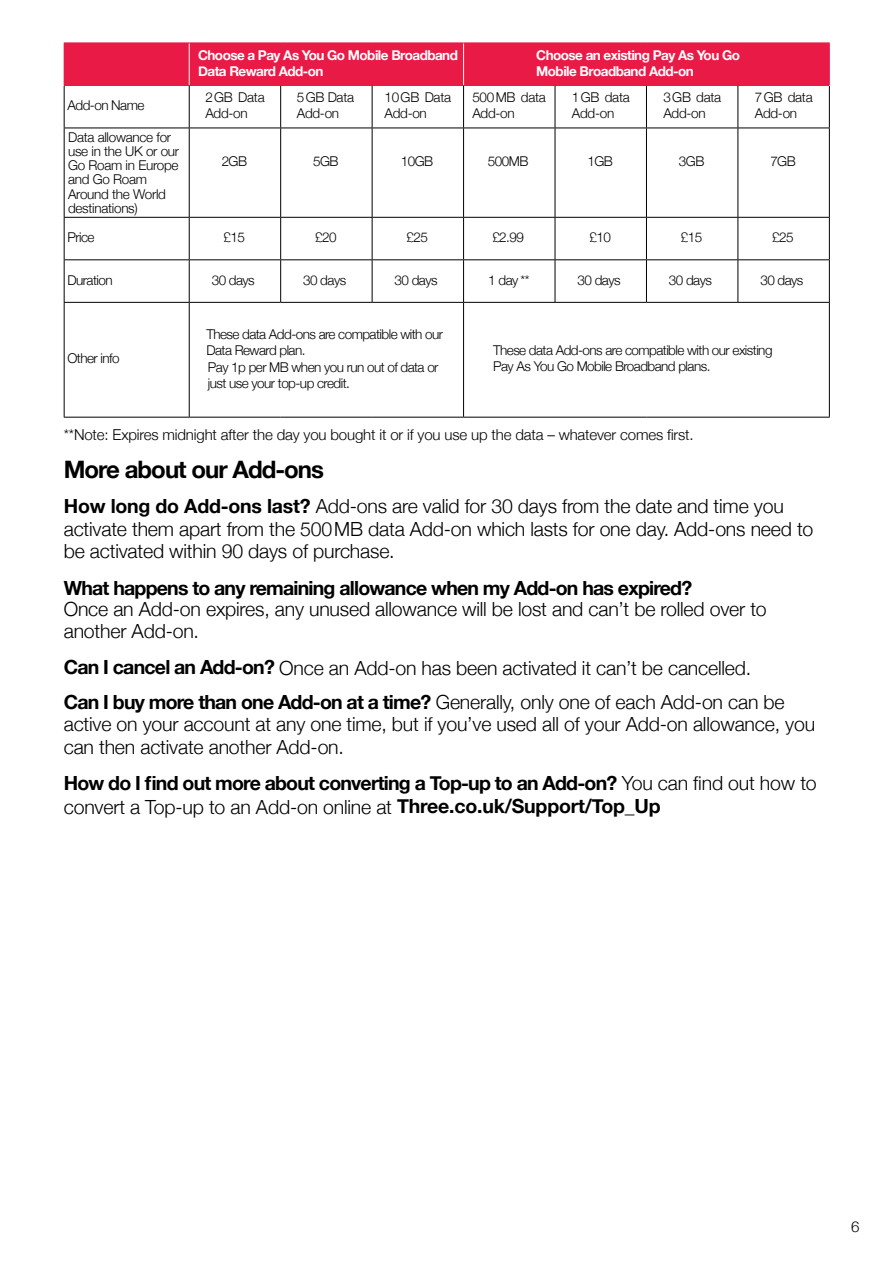
<style>
.page{position:relative;width:893px;height:1263px;background:#fff}
.page>*{position:absolute;margin:0;border:0;box-sizing:border-box;transform-origin:0 0}
.t1{font:700 24px "Helvetica Neue";letter-spacing:-.04em;color:#000}
.t2{font:300 19.5px/22.5px "Helvetica Neue";letter-spacing:-.01em;color:#000}
.t3{font:700 19.5px/23.7px "Helvetica Neue";letter-spacing:-.04em;color:#000}
.t4{font:300 15px "Helvetica Neue";letter-spacing:-.01em;color:#000}
.t5{font:300 13.5px/16.4px "Helvetica Neue";letter-spacing:-.04em;color:#000}
.t6{font:300 13.5px/16.2px "Helvetica Neue";letter-spacing:-.02em;color:#000}
.t7{font:700 13.5px/16.2px "Helvetica Neue";letter-spacing:-.04em;color:#fff}
.s1{font-weight:700}
.s2{font-weight:300}
</style>
<div class="page">
<div style="left:64px;top:43px;width:125px;height:42px;background:#ea1a46"></div>
<div style="left:189px;top:43px;width:275px;height:42px;background:#ea1a46"></div>
<div style="left:464px;top:43px;width:365px;height:42px;background:#ea1a46"></div>
<hr style="left:64px;top:86px;width:1px;height:42px;background:#000">
<hr style="left:189px;top:86px;width:1px;height:42px;background:#000">
<hr style="left:280px;top:86px;width:1px;height:42px;background:#000">
<hr style="left:372px;top:86px;width:1px;height:42px;background:#000">
<hr style="left:463px;top:86px;width:1px;height:42px;background:#000">
<hr style="left:555px;top:86px;width:1px;height:42px;background:#000">
<hr style="left:646px;top:86px;width:1px;height:42px;background:#000">
<hr style="left:737px;top:86px;width:1px;height:42px;background:#000">
<hr style="left:829px;top:86px;width:1px;height:42px;background:#000">
<hr style="left:64px;top:128px;width:1px;height:89px;background:#000">
<hr style="left:189px;top:128px;width:1px;height:89px;background:#000">
<hr style="left:280px;top:128px;width:1px;height:89px;background:#000">
<hr style="left:372px;top:128px;width:1px;height:89px;background:#000">
<hr style="left:463px;top:128px;width:1px;height:89px;background:#000">
<hr style="left:555px;top:128px;width:1px;height:89px;background:#000">
<hr style="left:646px;top:128px;width:1px;height:89px;background:#000">
<hr style="left:737px;top:128px;width:1px;height:89px;background:#000">
<hr style="left:829px;top:128px;width:1px;height:89px;background:#000">
<hr style="left:64px;top:218px;width:1px;height:41px;background:#000">
<hr style="left:189px;top:218px;width:1px;height:41px;background:#000">
<hr style="left:280px;top:218px;width:1px;height:41px;background:#000">
<hr style="left:372px;top:218px;width:1px;height:41px;background:#000">
<hr style="left:463px;top:218px;width:1px;height:41px;background:#000">
<hr style="left:555px;top:218px;width:1px;height:41px;background:#000">
<hr style="left:646px;top:218px;width:1px;height:41px;background:#000">
<hr style="left:737px;top:218px;width:1px;height:41px;background:#000">
<hr style="left:829px;top:218px;width:1px;height:41px;background:#000">
<hr style="left:64px;top:260px;width:1px;height:42px;background:#000">
<hr style="left:189px;top:260px;width:1px;height:42px;background:#000">
<hr style="left:280px;top:260px;width:1px;height:42px;background:#000">
<hr style="left:372px;top:260px;width:1px;height:42px;background:#000">
<hr style="left:463px;top:260px;width:1px;height:42px;background:#000">
<hr style="left:555px;top:260px;width:1px;height:42px;background:#000">
<hr style="left:646px;top:260px;width:1px;height:42px;background:#000">
<hr style="left:737px;top:260px;width:1px;height:42px;background:#000">
<hr style="left:829px;top:260px;width:1px;height:42px;background:#000">
<hr style="left:64px;top:303px;width:1px;height:114px;background:#000">
<hr style="left:189px;top:303px;width:1px;height:114px;background:#000">
<hr style="left:463px;top:303px;width:1px;height:114px;background:#000">
<hr style="left:829px;top:303px;width:1px;height:114px;background:#000">
<hr style="left:64px;top:417px;width:125px;height:1px;background:#000">
<hr style="left:189px;top:417px;width:92px;height:1px;background:#000">
<hr style="left:281px;top:417px;width:91px;height:1px;background:#000">
<hr style="left:372px;top:417px;width:92px;height:1px;background:#000">
<hr style="left:189px;top:43px;width:1px;height:42px;background:#fff">
<hr style="left:463px;top:43px;width:1px;height:42px;background:#fff">
<hr style="left:829px;top:43px;width:1px;height:42px;background:#ea1a46">
<hr style="left:189px;top:43px;width:92px;height:1px;background:#ea1a46">
<hr style="left:372px;top:43px;width:92px;height:1px;background:#ea1a46">
<hr style="left:64px;top:128px;width:125px;height:1px;background:#000">
<hr style="left:189px;top:128px;width:92px;height:1px;background:#000">
<hr style="left:281px;top:128px;width:91px;height:1px;background:#000">
<hr style="left:372px;top:128px;width:92px;height:1px;background:#000">
<hr style="left:464px;top:128px;width:91px;height:1px;background:#000">
<hr style="left:555px;top:128px;width:91px;height:1px;background:#000">
<hr style="left:646px;top:128px;width:92px;height:1px;background:#000">
<hr style="left:738px;top:128px;width:92px;height:1px;background:#000">
<hr style="left:64px;top:217px;width:125px;height:1px;background:#000">
<hr style="left:189px;top:217px;width:92px;height:1px;background:#000">
<hr style="left:281px;top:217px;width:91px;height:1px;background:#000">
<hr style="left:372px;top:217px;width:92px;height:1px;background:#000">
<hr style="left:464px;top:217px;width:91px;height:1px;background:#000">
<hr style="left:555px;top:217px;width:91px;height:1px;background:#000">
<hr style="left:646px;top:217px;width:92px;height:1px;background:#000">
<hr style="left:738px;top:217px;width:92px;height:1px;background:#000">
<hr style="left:64px;top:259px;width:125px;height:1px;background:#000">
<hr style="left:189px;top:259px;width:92px;height:1px;background:#000">
<hr style="left:281px;top:259px;width:91px;height:1px;background:#000">
<hr style="left:372px;top:259px;width:92px;height:1px;background:#000">
<hr style="left:464px;top:259px;width:91px;height:1px;background:#000">
<hr style="left:555px;top:259px;width:91px;height:1px;background:#000">
<hr style="left:646px;top:259px;width:92px;height:1px;background:#000">
<hr style="left:738px;top:259px;width:92px;height:1px;background:#000">
<hr style="left:64px;top:302px;width:125px;height:1px;background:#000">
<hr style="left:189px;top:302px;width:92px;height:1px;background:#000">
<hr style="left:281px;top:302px;width:91px;height:1px;background:#000">
<hr style="left:372px;top:302px;width:92px;height:1px;background:#000">
<hr style="left:464px;top:302px;width:91px;height:1px;background:#000">
<hr style="left:555px;top:302px;width:91px;height:1px;background:#000">
<hr style="left:646px;top:302px;width:92px;height:1px;background:#000">
<hr style="left:738px;top:302px;width:92px;height:1px;background:#000">
<hr style="left:464px;top:417px;width:91px;height:1px;background:#000">
<hr style="left:555px;top:417px;width:91px;height:1px;background:#000">
<hr style="left:646px;top:417px;width:92px;height:1px;background:#000">
<hr style="left:738px;top:417px;width:92px;height:1px;background:#000">
<p class="t7" style="left:198px;top:47px;width:261px">Choose a Pay As You Go Mobile Broadband<br>Data Reward Add-on</p>
<p class="t7" style="left:536px;top:47px;width:205px">Choose an existing Pay As You Go<br>Mobile Broadband Add-on</p>
<p class="t5" style="left:68px;top:96px;width:78px">Add-on Name</p>
<p class="t6" style="left:205px;top:88px;width:61px">2GB Data<br>Add-on</p>
<p class="t6" style="left:297px;top:88px;width:59px">5GB Data<br>Add-on</p>
<p class="t6" style="left:384px;top:88px;width:68px">10GB Data<br>Add-on</p>
<p class="t6" style="left:472px;top:88px;width:75px">500MB data<br>Add-on</p>
<p class="t6" style="left:572px;top:88px;width:59px">1GB data<br>Add-on</p>
<p class="t6" style="left:663px;top:88px;width:59px">3GB data<br>Add-on</p>
<p class="t6" style="left:755px;top:88px;width:59px">7GB data<br>Add-on</p>
<p class="t6" style="left:68px;top:129px;width:113px;line-height:14.2px">Data allowance for use in the UK or our<br>Go Roam in Europe and Go Roam<br>Around the World destinations)</p>
<p class="t5" style="left:222px;top:152px;width:27px">2GB</p>
<p class="t5" style="left:313px;top:152px;width:27px">5GB</p>
<p class="t5" style="left:401px;top:152px;width:34px">10GB</p>
<p class="t5" style="left:488px;top:152px;width:42px">500MB</p>
<p class="t5" style="left:587px;top:152px;width:27px">1GB</p>
<p class="t5" style="left:679px;top:152px;width:27px">3GB</p>
<p class="t5" style="left:770px;top:152px;width:27px">7GB</p>
<p class="t5" style="left:68px;top:228px;width:29px">Price</p>
<p class="t5" style="left:224px;top:228px;width:23px">£15</p>
<p class="t5" style="left:315px;top:228px;width:23px">£20</p>
<p class="t5" style="left:406px;top:228px;width:23px">£25</p>
<p class="t5" style="left:492px;top:228px;width:33px">£2.99</p>
<p class="t5" style="left:589px;top:228px;width:23px">£10</p>
<p class="t5" style="left:681px;top:228px;width:23px">£15</p>
<p class="t5" style="left:772px;top:228px;width:23px">£25</p>
<p class="t5" style="left:67px;top:271px;width:47px">Duration</p>
<p class="t5" style="left:212px;top:271px;width:45px">30 days</p>
<p class="t5" style="left:303px;top:271px;width:45px">30 days</p>
<p class="t5" style="left:395px;top:271px;width:45px">30 days</p>
<p class="t5" style="left:488px;top:271px;width:43px">1 day **</p>
<p class="t5" style="left:577px;top:271px;width:45px">30 days</p>
<p class="t5" style="left:669px;top:271px;width:45px">30 days</p>
<p class="t5" style="left:760px;top:271px;width:45px">30 days</p>
<p class="t5" style="left:67px;top:349px;width:54px">Other info</p>
<p class="t5" style="left:206px;top:325px;width:238px">These data Add-ons are compatible with our<br>Data Reward plan.<br>Pay 1p per MB when you run out of data or just use your top-up credit.</p>
<p class="t5" style="left:493px;top:341px;width:281px">These data Add-ons are compatible with our existing<br>Pay As You Go Mobile Broadband plans.</p>
<p class="t4" style="left:64px;top:422px;width:631px">**Note: Expires midnight after the day you bought it or if you use up the data – whatever comes first.</p>
<p class="t1" style="left:64px;top:451px;width:262px">More about our Add-ons</p>
<p class="t2" style="left:64px;top:493px;width:751px"><span class="s1">How long do Add-ons last?</span> Add-ons are valid for 30 days from the date and time you activate them apart from the 500MB data Add-on which lasts for one day. Add-ons need to be activated within 90 days of purchase.</p>
<p class="t3" style="left:64px;top:576px;width:630px">What happens to any remaining allowance when my Add-on has expired?</p>
<p class="t2" style="left:64px;top:596px;width:704px">Once an Add-on expires, any unused allowance will be lost and can’t be rolled over to another Add-on.</p>
<p class="t2" style="left:64px;top:649px;width:722px;line-height:34.3px"><span class="s1">Can I cancel an Add-on?</span> Once an Add-on has been activated it can’t be cancelled.<br><span class="s1">Can I buy more than one Add-on at a time?</span> Generally, only one of each Add-on can be</p>
<p class="t2" style="left:64px;top:712px;width:753px">active on your account at any one time, but if you’ve used all of your Add-on allowance, you can then activate another Add-on.</p>
<p class="t3" style="left:64px;top:772px;width:754px">How do I find out more about converting a Top-up to an Add-on? <span class="s2">You can find out how to convert a Top-up to an Add-on online at</span> Three.co.uk/Support/Top_Up</p>
<p class="t4" style="left:851px;top:1214px;width:10px">6</p>
</div>
